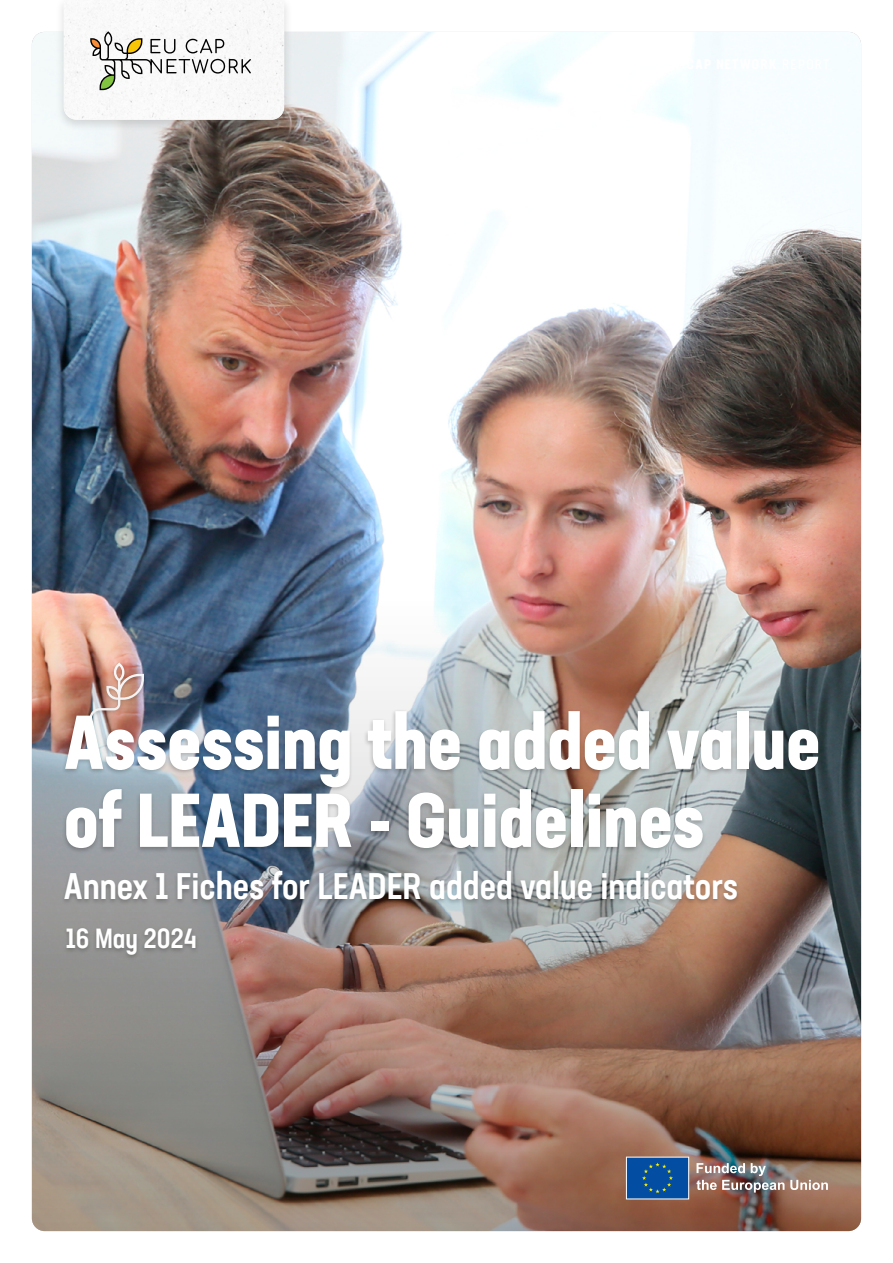
<style>
.page{position:relative;width:893px;height:1263px;background:#fff}
.page>*{position:absolute;margin:0;border:0;box-sizing:border-box;transform-origin:0 0}
.t1{font:700 condensed 75px/78px "Neusa Next Std";color:#fff}
.t2{font:500 condensed 36px "Neusa Next Std";color:#fff}
.t3{font:500 condensed 27px "Neusa Next Std";color:#fff}
</style>
<div class="page">
<svg style="left:68px;top:0;width:215px;height:32px"></svg>
<img style="left:32px;top:32px;width:829px;height:1199px;border-radius:13px">
<div style="left:61px;top:709px;width:762px;height:145px;background:#000;opacity:.23"></div>
<div style="left:63px;top:926px;width:137px;height:34px;background:#000;opacity:.23"></div>
<svg style="left:625px;top:1156px;width:65px;height:44px"></svg>
<img style="left:696px;top:1163px;width:88px;height:29px">
<svg style="left:790px;top:1180px;width:38px;height:10px"></svg>
<div style="left:61px;top:869px;width:680px;height:36px;background:#000;opacity:.23"></div>
<p class="t1" style="left:64px;top:702px;width:758px">Assessing the added value of LEADER - Guidelines</p>
<p class="t2" style="left:64px;top:864px;width:676px">Annex 1 Fiches for LEADER added value indicators</p>
<p class="t3" style="left:66px;top:921px;width:132px">16 May 2024</p>
</div>
